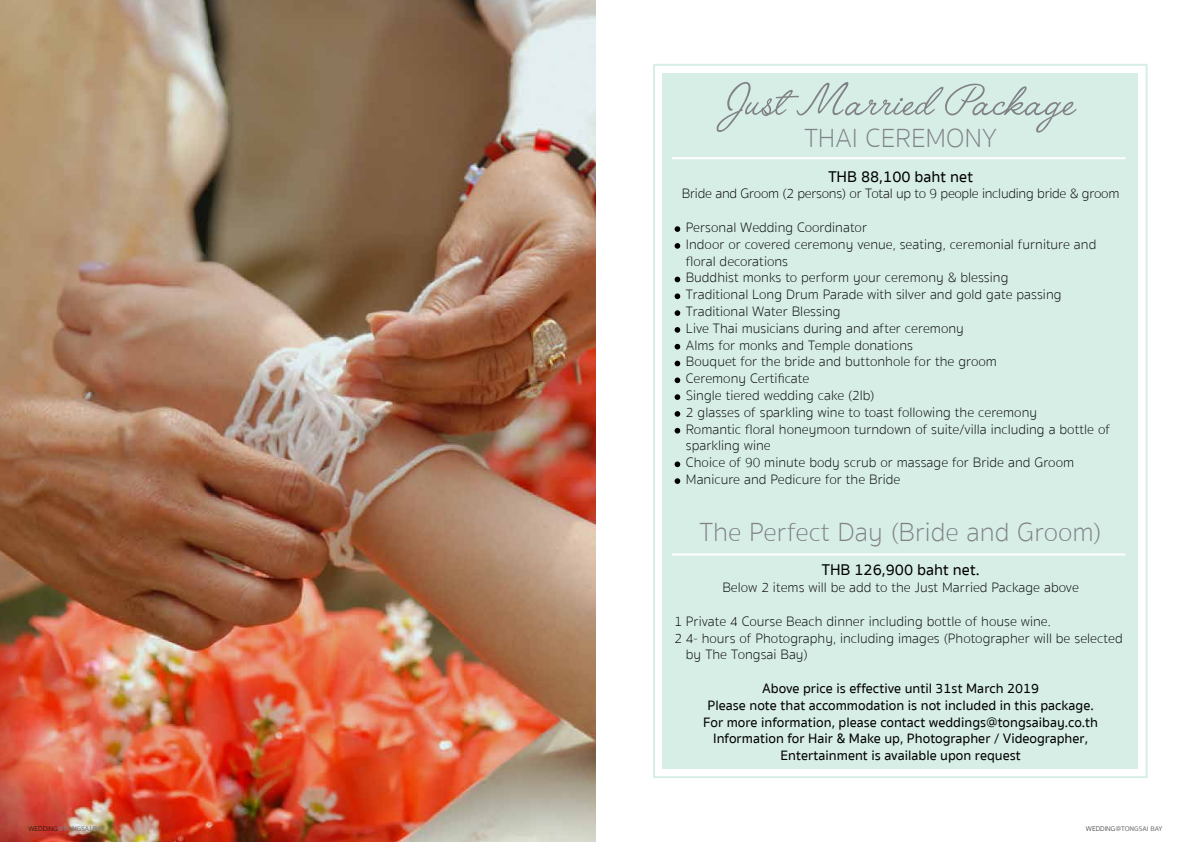
<style>
.page{position:relative;width:1191px;height:842px;background:#fff}
.page>*{position:absolute;margin:0;border:0;box-sizing:border-box;transform-origin:0 0}
.t1{font:55px "Angelface";color:#808285}
.t2{font:100 27px "Sukhumvit Set";color:#808285}
.t3{font:500 16px "Sukhumvit Set";color:#000}
.t4{font:100 14px/16.8px "Sukhumvit Set";color:#000}
.t5{font:500 14px/16.8px "Sukhumvit Set";color:#000;text-align:center}
.t6{font:100 14px "Sukhumvit Set";letter-spacing:-.02em;color:#000}
.t7{font:600 7px "Sukhumvit Set";color:#808285}
.s1{font-weight:100;color:#000}
</style>
<div class="page">
<img style="left:0;top:0;width:595px;height:842px">
<div style="left:662px;top:73px;width:476px;height:696px;background:#d7eee7"></div>
<svg style="left:674px;top:226px;width:6px;height:6px"></svg>
<svg style="left:674px;top:243px;width:6px;height:6px"></svg>
<svg style="left:674px;top:277px;width:6px;height:5px"></svg>
<svg style="left:674px;top:293px;width:6px;height:6px"></svg>
<svg style="left:674px;top:310px;width:6px;height:6px"></svg>
<svg style="left:674px;top:327px;width:6px;height:6px"></svg>
<svg style="left:674px;top:344px;width:6px;height:5px"></svg>
<svg style="left:674px;top:361px;width:6px;height:5px"></svg>
<svg style="left:674px;top:377px;width:6px;height:6px"></svg>
<svg style="left:674px;top:394px;width:6px;height:6px"></svg>
<svg style="left:674px;top:411px;width:6px;height:6px"></svg>
<svg style="left:674px;top:428px;width:6px;height:5px"></svg>
<svg style="left:674px;top:461px;width:6px;height:6px"></svg>
<svg style="left:674px;top:478px;width:6px;height:6px"></svg>
<hr style="left:672px;top:157px;width:453px;height:2px;background:#fff">
<hr style="left:672px;top:553px;width:453px;height:2px;background:#fff">
<div style="left:653px;top:64px;width:494px;height:714px;border:2px solid #d7eee7"></div>
<h1 class="t1" style="left:726px;top:71px;width:350px">Just Married Package</h1>
<h2 class="t2" style="left:804px;top:120px;width:194px">THAI CEREMONY</h2>
<p class="t3" style="left:828px;top:165px;width:146px">THB 88,100 baht net</p>
<p class="t6" style="left:682px;top:184px;width:439px">Bride and Groom (2 persons) or Total up to 9 people including bride &amp; groom</p>
<p class="t4" style="left:686px;top:219px;width:425px">Personal Wedding Coordinator<br>Indoor or covered ceremony venue, seating, ceremonial furniture and floral decorations<br>Buddhist monks to perform your ceremony &amp; blessing<br>Traditional Long Drum Parade with silver and gold gate passing Traditional Water Blessing<br>Live Thai musicians during and after ceremony<br>Alms for monks and Temple donations<br>Bouquet for the bride and buttonhole for the groom<br>Ceremony Certificate<br>Single tiered wedding cake (2lb)<br>2 glasses of sparkling wine to toast following the ceremony<br>Romantic floral honeymoon turndown of suite/villa including a bottle of sparkling wine<br>Choice of 90 minute body scrub or massage for Bride and Groom Manicure and Pedicure for the Bride</p>
<h2 class="t2" style="left:699px;top:514px;width:403px">The Perfect Day (Bride and Groom)</h2>
<p class="t3" style="left:822px;top:559px;width:159px">THB 126,900 baht net.</p>
<p class="t4" style="left:722px;top:579px;width:358px">Below 2 items will be add to the Just Married Package above</p>
<p class="t4" style="left:674px;top:613px;width:378px">1 Private 4 Course Beach dinner including bottle of house wine.</p>
<p class="t4" style="left:674px;top:630px;width:449px">2 4- hours of Photography, including images (Photographer will be selected</p>
<p class="t4" style="left:686px;top:647px;width:123px">by The Tongsai Bay)</p>
<p class="t5" style="left:703px;top:680px;width:396px">Above price is effective until 31st March 2019<br>Please note that accommodation is not included in this package.<br>For more information, please contact weddings@tongsaibay.co.th Information for Hair &amp; Make up, Photographer / Videographer, Entertainment is available upon request</p>
<p class="t7" style="left:28px;top:823px;width:78px"><span class="s1">WEDDING</span>@TONGSAI BAY</p>
<p class="t7" style="left:1086px;top:823px;width:78px"><span class="s1">WEDDING</span>@TONGSAI BAY</p>
</div>
